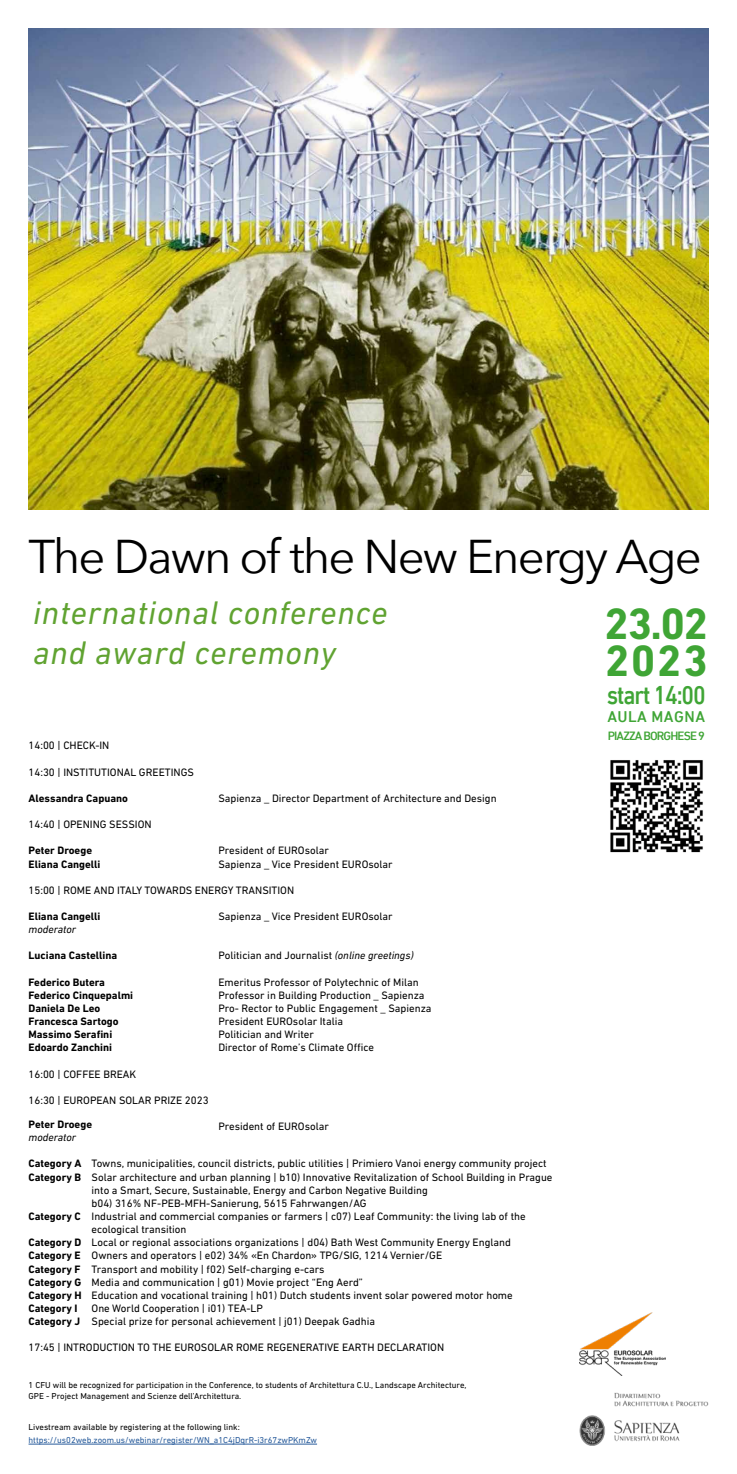
<style>
.page{position:relative;width:737px;height:1474px;background:#fff}
.page>*{position:absolute;margin:0;border:0;box-sizing:border-box;transform-origin:0 0}
.t1{font:47.25px "Avenir Next";letter-spacing:-.04em;color:#000}
.t2{font:700 44.62px/37.6px "DIN Next LT Pro";letter-spacing:.03em;color:#3fa535}
.t3{font:italic 33.25px/39.9px "DIN Next LT Pro";letter-spacing:.025em;color:#60a331}
.t4{font:500 26.25px "DIN Next LT Pro";letter-spacing:-.05em;color:#3fa535;scale:.88 1}
.t5{font:500 15.75px "DIN Next LT Pro";letter-spacing:.03em;color:#3fa535}
.t6{font:500 12.25px "DIN Next LT Pro";letter-spacing:-.07em;color:#3fa535}
.t7{font:10.94px/13.1px "DIN Next LT Pro";color:#000}
.t8{font:700 10.94px/13.1px "DIN Next LT Pro";color:#000}
.t9{font:italic 10.94px "DIN Next LT Pro";color:#000}
.t10{font:8.75px/10.5px "DIN Next LT Pro";color:#000}
.t11{font:8.75px "DIN Next LT Pro";color:#275b9b}
.s1{font-style:italic}
.s2{font-weight:700}
</style>
<div class="page">
<hr style="left:29px;top:1443px;width:288px;height:1px;background:#275b9b">
<img style="left:579px;top:1392px;width:129px;height:53px">
<img style="left:579px;top:1312px;width:86px;height:63px">
<img style="left:610px;top:760px;width:93px;height:93px">
<img style="left:29px;top:29px;width:679px;height:481px">
<h1 class="t1" style="left:29px;top:516px;width:674px">The Dawn of the New Energy Age</h1>
<h3 class="t3" style="left:33px;top:592px;width:356px">international conference and award ceremony</h3>
<h2 class="t2" style="left:604px;top:604px;width:106px">23.02<br>2023</h2>
<h3 class="t4" style="left:607px;top:679px;width:114px">start 14:00</h3>
<h3 class="t5" style="left:607px;top:707px;width:99px">AULA MAGNA</h3>
<p class="t6" style="left:607px;top:729px;width:99px">PIAZZA BORGHESE 9</p>
<p class="t7" style="left:29px;top:739px;width:82px">14:00 | CHECK-IN</p>
<p class="t7" style="left:29px;top:765px;width:167px">14:30 | INSTITUTIONAL GREETINGS</p>
<p class="t8" style="left:29px;top:791px;width:101px">Alessandra Capuano</p>
<p class="t7" style="left:29px;top:817px;width:125px">14:40 | OPENING SESSION</p>
<p class="t8" style="left:29px;top:844px;width:73px">Peter Droege<br>Eliana Cangelli</p>
<p class="t7" style="left:29px;top:883px;width:267px">15:00 | ROME AND ITALY TOWARDS ENERGY TRANSITION</p>
<p class="t8" style="left:29px;top:909px;width:73px">Eliana Cangelli</p>
<p class="t9" style="left:29px;top:923px;width:49px">moderator</p>
<p class="t8" style="left:29px;top:949px;width:90px">Luciana Castellina</p>
<p class="t8" style="left:29px;top:975px;width:106px">Federico Butera<br>Federico Cinquepalmi<br>Daniela De Leo<br>Francesca Sartogo<br>Massimo Serafini<br>Edoardo Zanchini</p>
<p class="t7" style="left:29px;top:1067px;width:109px">16:00 | COFFEE BREAK</p>
<p class="t7" style="left:29px;top:1093px;width:182px">16:30 | EUROPEAN SOLAR PRIZE 2023</p>
<p class="t7" style="left:218px;top:791px;width:280px">Sapienza _ Director Department of Architecture and Design</p>
<p class="t7" style="left:218px;top:844px;width:176px">President of EUROsolar<br>Sapienza _ Vice President EUROsolar</p>
<p class="t7" style="left:218px;top:909px;width:176px">Sapienza _ Vice President EUROsolar</p>
<p class="t7" style="left:218px;top:949px;width:197px">Politician and Journalist <span class="s1">(online greetings)</span></p>
<p class="t7" style="left:218px;top:975px;width:215px">Emeritus Professor of Polytechnic of Milan Professor in Building Production _ Sapienza Pro- Rector to Public Engagement _ Sapienza President EUROsolar Italia<br>Politician and Writer<br>Director of Rome’s Climate Office</p>
<p class="t8" style="left:29px;top:1117px;width:65px">Peter Droege</p>
<p class="t7" style="left:218px;top:1119px;width:112px">President of EUROsolar</p>
<p class="t9" style="left:29px;top:1131px;width:49px">moderator</p>
<p class="t7" style="left:29px;top:1157px;width:519px"><span class="s2">Category A</span> Towns, municipalities, council districts, public utilities | Primiero Vanoi energy community project</p>
<p class="t7" style="left:29px;top:1170px;width:525px"><span class="s2">Category B</span> Solar architecture and urban planning | b10) Innovative Revitalization of School Building in Prague</p>
<p class="t7" style="left:92px;top:1183px;width:338px">into a Smart, Secure, Sustainable, Energy and Carbon Negative Building</p>
<p class="t7" style="left:92px;top:1196px;width:276px">b04) 316% NF-PEB-MFH-Sanierung, 5615 Fahrwangen/AG</p>
<p class="t7" style="left:29px;top:1209px;width:498px"><span class="s2">Category C</span> Industrial and commercial companies or farmers | c07) Leaf Community: the living lab of the</p>
<p class="t7" style="left:92px;top:1222px;width:96px">ecological transition</p>
<p class="t7" style="left:29px;top:1235px;width:484px"><span class="s2">Category D</span> Local or regional associations organizations | d04) Bath West Community Energy England</p>
<p class="t7" style="left:29px;top:1248px;width:415px"><span class="s2">Category E</span> Owners and operators | e02) 34% «En Chardon» TPG/SIG, 1214 Vernier/GE</p>
<p class="t7" style="left:29px;top:1262px;width:297px"><span class="s2">Category F</span> Transport and mobility | f02) Self-charging e-cars</p>
<p class="t7" style="left:29px;top:1275px;width:336px"><span class="s2">Category G</span> Media and communication | g01) Movie project “Eng Aerd”</p>
<p class="t7" style="left:29px;top:1288px;width:486px"><span class="s2">Category H</span> Education and vocational training | h01) Dutch students invent solar powered motor home</p>
<p class="t8" style="left:29px;top:1301px;width:50px">Category I</p>
<p class="t7" style="left:29px;top:1301px;width:348px;text-indent:63px">One World Cooperation | i01) TEA-LP<br><span class="s2">Category J</span> Special prize for personal achievement | j01) Deepak Gadhia</p>
<p class="t7" style="left:29px;top:1340px;width:417px">17:45 | INTRODUCTION TO THE EUROSOLAR ROME REGENERATIVE EARTH DECLARATION</p>
<p class="t10" style="left:29px;top:1379px;width:439px">1 CFU will be recognized for participation in the Conference, to students of Architettura C.U., Landscape Architecture,<br>GPE - Project Management and Scienze dell’Architettura.</p>
<p class="t10" style="left:29px;top:1421px;width:213px">Livestream available by registering at the following link:</p>
<p class="t11" style="left:29px;top:1435px;width:290px">https://us02web.zoom.us/webinar/register/WN_a1C4jDqrR-i3r67zwPKmZw</p>
</div>
